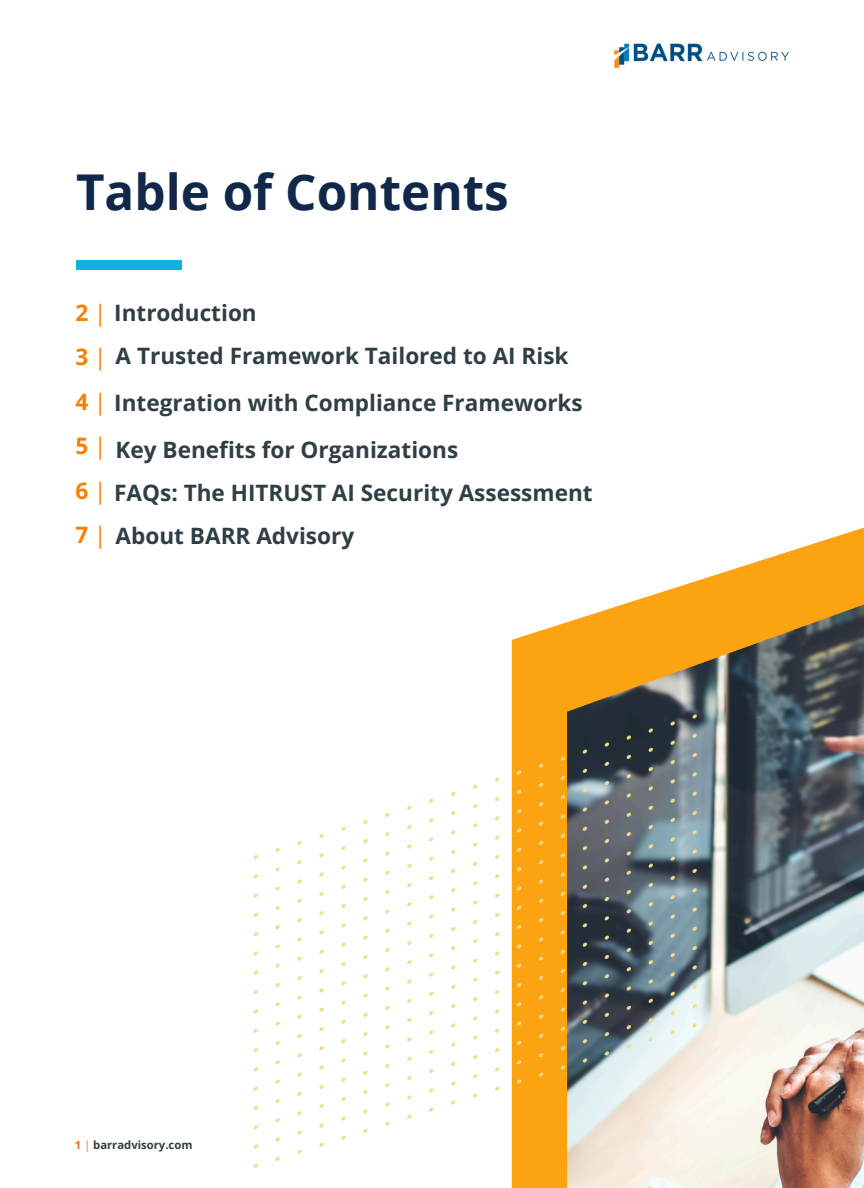
<style>
.page{position:relative;width:864px;height:1188px;background:#fff}
.page>*{position:absolute;margin:0;border:0;box-sizing:border-box;transform-origin:0 0}
.t1{font:700 49.35px "Open Sans";color:#11284b}
.t2{font:700 22.5px "Open Sans";color:#2f3f44}
.t3{font:700 22.5px "Open Sans";color:#f77f00}
.t4{font:700 11.25px "Open Sans";color:#2f3f44}
.s1{color:#f77f00}
.s2{font-weight:400;color:#f77f00}
.s3{font-weight:400}
.s4{color:#f26e22}
.s5{font-weight:400;color:#f26e22}
</style>
<div class="page">
<img style="left:614px;top:43px;width:175px;height:25px">
<svg style="left:512px;top:527px;width:352px;height:661px"></svg>
<img style="left:567px;top:592px;width:297px;height:596px">
<img style="left:253px;top:695px;width:462px;height:492px">
<div style="left:76px;top:261px;width:105px;height:9px;background:#0db3d9"></div>
<h2 class="t1" style="left:76px;top:158px;width:434px">Table of Contents</h2>
<h2 class="t2" style="left:75px;top:297px;width:183px"><span class="s1">2</span> <span class="s2">|</span> Introduction</h2>
<h2 class="t2" style="left:75px;top:340px;width:495px"><span class="s1">3</span> <span class="s2">|</span> A Trusted Framework Tailored to AI Risk</h2>
<h3 class="t2" style="left:75px;top:387px;width:509px"><span class="s1">4</span> <span class="s2">|</span> Integration with Compliance Frameworks</h3>
<h3 class="t2" style="left:116px;top:434px;width:344px">Key Benefits for Organizations</h3>
<h3 class="t3" style="left:75px;top:430px;width:33px">5 <span class="s3">|</span></h3>
<h2 class="t3" style="left:75px;top:475px;width:33px">6 <span class="s3">|</span></h2>
<p class="t2" style="left:75px;top:520px;width:280px"><span class="s1">7</span> <span class="s2">|</span> About BARR Advisory</p>
<h2 class="t2" style="left:114px;top:477px;width:480px">FAQs: The HITRUST AI Security Assessment</h2>
<h1 class="t4" style="left:75px;top:1137px;width:119px"><span class="s4">1</span> <span class="s5">|</span> barradvisory.com</h1>
</div>
